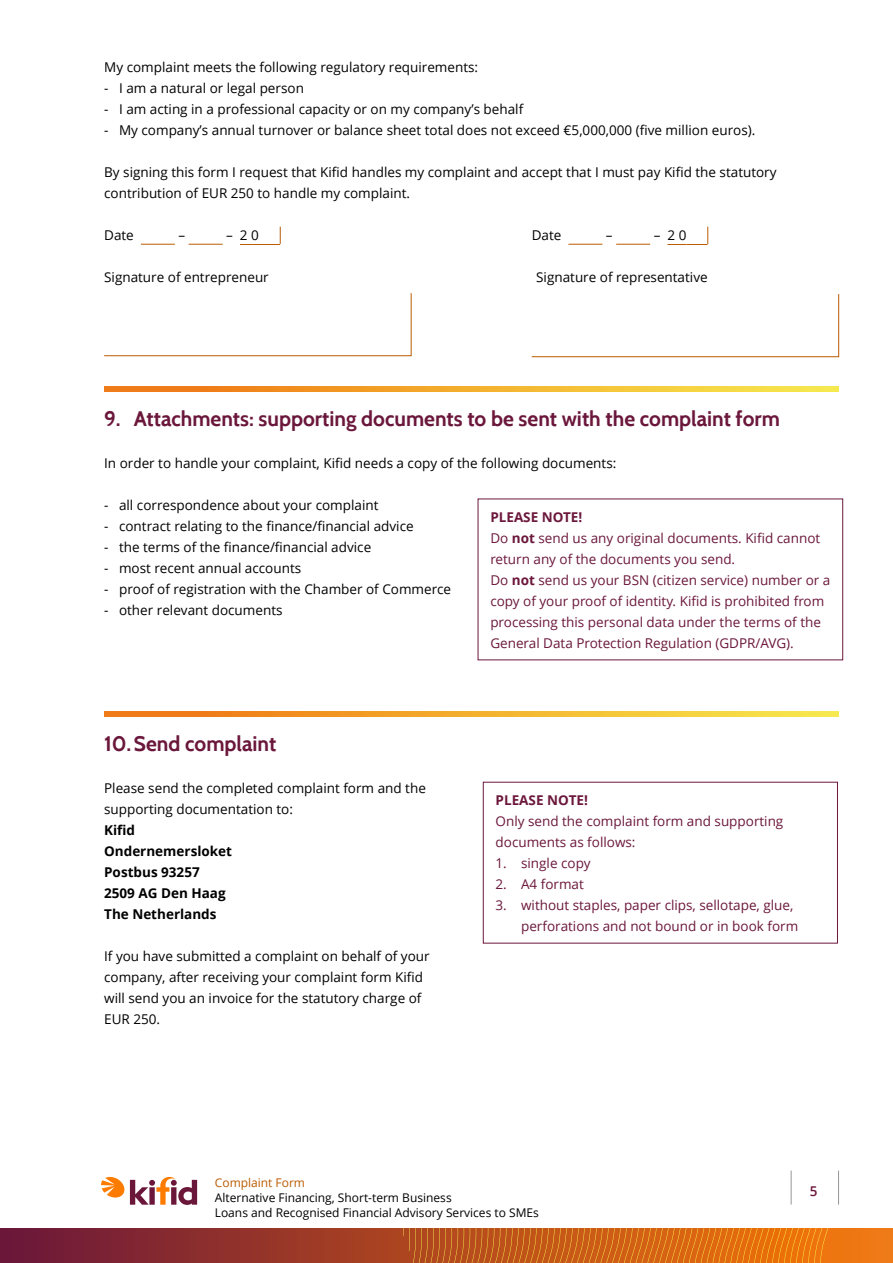
<style>
.page{position:relative;width:893px;height:1263px;background:#fff}
.page>*{position:absolute;margin:0;border:0;box-sizing:border-box;transform-origin:0 0}
.Alineakop_14_18{font:700 21px "Cabin";color:#6b173b}
.Introtekst_9_14{font:13.5px/21px "Open Sans";color:#000}
.kader{font:13.5px/21px "Open Sans";color:#6b173b}
.Introtekst_9_14-2{font:13.5px/21px "Open Sans";color:#6b173b}
.Formuliertekst_9_18{font:700 13.5px/21px "Open Sans";color:#000}
.t1{font:600 13.5px "Open Sans";color:#6b173b}
.t2{font:12px/15px "Open Sans";color:#000}
.t3{font:12px "Open Sans";color:#ba5b02}
.s1{font-weight:700}
</style>
<div class="page">
<svg style="left:101px;top:1176px;width:96px;height:29px"></svg>
<svg style="left:0;top:1229px;width:893px;height:34px;background:#9a392b"></svg>
<svg style="left:138px;top:1229px;width:694px;height:34px;background:#bb541e"></svg>
<hr style="left:791px;top:1170px;width:1px;height:34px;background:#969696">
<hr style="left:838px;top:1170px;width:1px;height:34px;background:#969696">
<hr style="left:141px;top:244px;width:34px;height:1px;background:#ba5c03">
<hr style="left:189px;top:244px;width:34px;height:1px;background:#ba5c03">
<svg style="left:240px;top:227px;width:41px;height:18px"></svg>
<hr style="left:568px;top:244px;width:34px;height:1px;background:#ba5c03">
<hr style="left:616px;top:244px;width:34px;height:1px;background:#ba5c03">
<svg style="left:667px;top:227px;width:41px;height:18px"></svg>
<svg style="left:104px;top:293px;width:308px;height:63px"></svg>
<svg style="left:531px;top:294px;width:308px;height:63px"></svg>
<svg style="left:104px;top:387px;width:735px;height:5px;background:#f2ae2f"></svg>
<svg style="left:104px;top:711px;width:735px;height:5px;background:#f2ae2f"></svg>
<div style="left:483px;top:782px;width:355px;height:161px;border:1px solid #6b173b"></div>
<p class="Introtekst_9_14" style="left:104px;top:56px;width:375px">My complaint meets the following regulatory requirements:</p>
<p class="Introtekst_9_14" style="left:104px;top:77px;width:201px">- I am a natural or legal person</p>
<p class="Introtekst_9_14" style="left:104px;top:98px;width:421px">- I am acting in a professional capacity or on my company’s behalf</p>
<p class="Introtekst_9_14" style="left:104px;top:119px;width:653px">- My company’s annual turnover or balance sheet total does not exceed €5,000,000 (five million euros).</p>
<p class="Introtekst_9_14" style="left:104px;top:161px;width:674px">By signing this form I request that Kifid handles my complaint and accept that I must pay Kifid the statutory contribution of EUR 250 to handle my complaint.</p>
<p class="Introtekst_9_14" style="left:104px;top:224px;width:31px">Date</p>
<p class="Introtekst_9_14" style="left:178px;top:224px;width:8px">–</p>
<p class="Introtekst_9_14" style="left:226px;top:224px;width:34px">– 2 0</p>
<p class="Introtekst_9_14" style="left:532px;top:224px;width:31px">Date</p>
<p class="Introtekst_9_14" style="left:606px;top:224px;width:8px">–</p>
<p class="Introtekst_9_14" style="left:654px;top:224px;width:34px">– 2 0</p>
<p class="Introtekst_9_14" style="left:104px;top:266px;width:166px">Signature of entrepreneur</p>
<p class="Introtekst_9_14" style="left:536px;top:266px;width:173px">Signature of representative</p>
<h1 class="Alineakop_14_18" style="left:104px;top:406px;width:677px">9. Attachments: supporting documents to be sent with the complaint form</h1>
<p class="Introtekst_9_14" style="left:104px;top:452px;width:514px">In order to handle your complaint, Kifid needs a copy of the following documents:</p>
<p class="Introtekst_9_14" style="left:104px;top:494px;width:276px">- all correspondence about your complaint</p>
<p class="Introtekst_9_14" style="left:104px;top:515px;width:311px">- contract relating to the finance/financial advice</p>
<p class="Introtekst_9_14" style="left:104px;top:536px;width:269px">- the terms of the finance/financial advice</p>
<p class="Introtekst_9_14" style="left:104px;top:557px;width:199px">- most recent annual accounts</p>
<p class="Introtekst_9_14" style="left:104px;top:578px;width:349px">- proof of registration with the Chamber of Commerce</p>
<p class="Introtekst_9_14" style="left:104px;top:599px;width:180px">- other relevant documents</p>
<p class="kader" style="left:490px;top:506px;width:342px"><span class="s1">PLEASE NOTE!<br></span>Do <span class="s1">not</span> send us any original documents. Kifid cannot return any of the documents you send.<br>Do <span class="s1">not</span> send us your BSN (citizen service) number or a copy of your proof of identity. Kifid is prohibited from processing this personal data under the terms of the General Data Protection Regulation (GDPR/AVG).</p>
<h1 class="Alineakop_14_18" style="left:104px;top:730px;width:174px">10.Send complaint</h1>
<p class="Introtekst_9_14" style="left:104px;top:777px;width:323px">Please send the completed complaint form and the supporting documentation to:</p>
<p class="Formuliertekst_9_18" style="left:104px;top:819px;width:129px">Kifid<br>Ondernemersloket<br>Postbus 93257<br>2509 AG Den Haag<br>The Netherlands</p>
<p class="Introtekst_9_14" style="left:104px;top:945px;width:327px">If you have submitted a complaint on behalf of your company, after receiving your complaint form Kifid will send you an invoice for the statutory charge of EUR 250.</p>
<p class="Introtekst_9_14-2" style="left:496px;top:789px;width:289px"><span class="s1">PLEASE NOTE!<br></span>Only send the complaint form and supporting documents as follows:</p>
<p class="kader" style="left:496px;top:852px;width:97px">1. single copy</p>
<p class="kader" style="left:496px;top:873px;width:90px">2. A4 format</p>
<p class="kader" style="left:521px;top:894px;width:279px;text-indent:-26px">3. without staples, paper clips, sellotape, glue, perforations and not bound or in book form</p>
<p class="t3" style="left:215px;top:1174px;width:92px">Complaint Form</p>
<p class="t2" style="left:215px;top:1190px;width:326px">Alternative Financing, Short-term Business<br>Loans and Recognised Financial Advisory Services to SMEs</p>
<p class="t1" style="left:810px;top:1181px;width:9px">5</p>
</div>
